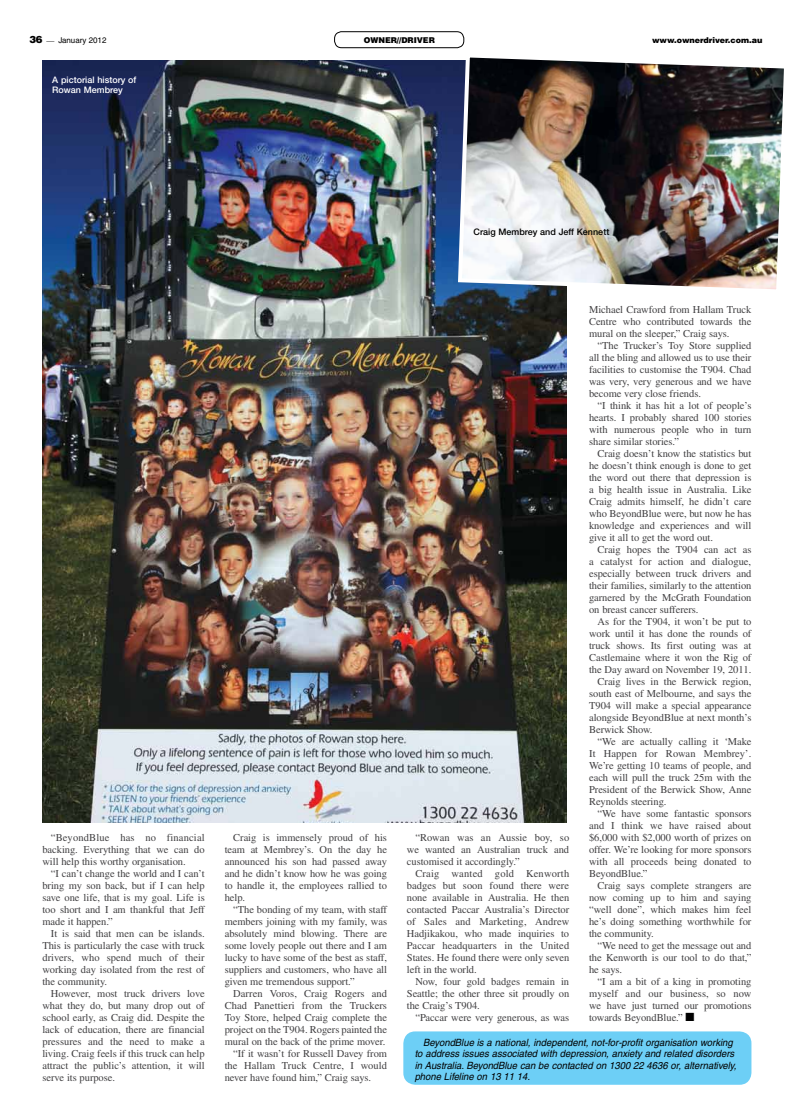
<style>
.page{position:relative;width:794px;height:1120px;background:#fff}
.page>*{position:absolute;margin:0;border:0;box-sizing:border-box;transform-origin:0 0}
.t1{font:10.5px/12px "Times";letter-spacing:-.005em;color:#414042;text-align:justify}
.t2{font:italic 10px/11.5px "Helvetica";color:#000;scale:.95 1}
.t3{font:500 9px/10px "Helvetica Neue";color:#fff}
.t4{font:500 9px "Helvetica Neue";color:#000}
.t5{font:900 8px "Helvetica";letter-spacing:-.005em;color:#000}
.t6{font:8px "Helvetica";letter-spacing:-.005em;color:#000}
.s1{font-weight:900;font-size:10px}
.s2{font-family:"Times"}
.s3{color:#000}
</style>
<div class="page">
<div style="left:334px;top:31px;width:130px;height:17px;border:1px solid #000;border-radius:7px"></div>
<img style="left:43px;top:61px;width:524px;height:761px">
<img style="left:456px;top:57px;width:328px;height:238px">
<div style="left:403px;top:1031px;width:348px;height:53px;background:#6dcff6;border-radius:12px"></div>
<p class="t6" style="left:29px;top:36px;width:79px"><span class="s1">36</span> <span class="s2">—</span> January 2012</p>
<p class="t5" style="left:364px;top:35px;width:73px">OWNER//DRIVER</p>
<p class="t5" style="left:652px;top:35px;width:112px">www.ownerdriver.com.au</p>
<p class="t3" style="left:52px;top:75px;width:86px">A pictorial history of<br>Rowan Membrey</p>
<p class="t4" style="left:473px;top:226px;width:137px">Craig Membrey and Jeff Kennett</p>
<p class="t1" style="left:42px;top:831px;width:164px;text-indent:9px">“BeyondBlue has no financial backing. Everything that we can do will help this worthy organisation.</p>
<p class="t1" style="left:42px;top:867px;width:164px;text-indent:9px">“I can’t change the world and I can’t bring my son back, but if I can help save one life, that is my goal. Life is too short and I am thankful that Jeff made it happen.”</p>
<p class="t1" style="left:42px;top:927px;width:164px;text-indent:9px">It is said that men can be islands.<br>This is particularly the case with truck drivers, who spend much of their working day isolated from the rest of the community.</p>
<p class="t1" style="left:42px;top:987px;width:164px;text-indent:9px">However, most truck drivers love what they do, but many drop out of school early, as Craig did. Despite the lack of education, there are financial pressures and the need to make a living. Craig feels if this truck can help attract the public’s attention, it will serve its purpose.</p>
<p class="t1" style="left:225px;top:831px;width:164px;text-indent:9px">Craig is immensely proud of his team at Membrey’s. On the day he announced his son had passed away and he didn’t know how he was going to handle it, the employees rallied to help.</p>
<p class="t1" style="left:225px;top:903px;width:164px;text-indent:9px">“The bonding of my team, with staff members joining with my family, was absolutely mind blowing. There are some lovely people out there and I am lucky to have some of the best as staff, suppliers and customers, who have all given me tremendous support.”</p>
<p class="t1" style="left:233px;top:987px;width:155px">Darren Voros, Craig Rogers and</p>
<p class="t1" style="left:225px;top:999px;width:164px">Chad Panettieri from the Truckers</p>
<p class="t1" style="left:225px;top:1011px;width:164px">Toy Store, helped Craig complete the</p>
<p class="t1" style="left:225px;top:1023px;width:164px">project on the T904. Rogers painted the</p>
<p class="t1" style="left:225px;top:1035px;width:162px">mural on the back of the prime mover.</p>
<p class="t1" style="left:233px;top:1047px;width:155px">“If it wasn’t for Russell Davey from</p>
<p class="t1" style="left:225px;top:1059px;width:164px">the Hallam Truck Centre, I would</p>
<p class="t1" style="left:225px;top:1071px;width:148px">never have found him,” Craig says.</p>
<p class="t1" style="left:407px;top:831px;width:164px;text-indent:9px">“Rowan was an Aussie boy, so we wanted an Australian truck and customised it accordingly.”</p>
<p class="t1" style="left:407px;top:867px;width:164px;text-indent:9px">Craig wanted gold Kenworth badges but soon found there were none available in Australia. He then contacted Paccar Australia’s Director of Sales and Marketing, Andrew Hadjikakou, who made inquiries to Paccar headquarters in the United States. He found there were only seven left in the world.</p>
<p class="t1" style="left:407px;top:975px;width:164px;text-indent:9px">Now, four gold badges remain in Seattle; the other three sit proudly on the Craig’s T904.</p>
<p class="t1" style="left:415px;top:1011px;width:155px">“Paccar were very generous, as was</p>
<p class="t1" style="left:589px;top:303px;width:164px">Michael Crawford from Hallam Truck Centre who contributed towards the mural on the sleeper,” Craig says.</p>
<p class="t1" style="left:589px;top:339px;width:164px;text-indent:8px">“The Trucker’s Toy Store supplied all the bling and allowed us to use their facilities to customise the T904. Chad was very, very generous and we have become very close friends.</p>
<p class="t1" style="left:589px;top:399px;width:164px;text-indent:9px">“I think it has hit a lot of people’s hearts. I probably shared 100 stories with numerous people who in turn share similar stories.”</p>
<p class="t1" style="left:589px;top:447px;width:164px;text-indent:9px">Craig doesn’t know the statistics but he doesn’t think enough is done to get the word out there that depression is a big health issue in Australia. Like Craig admits himself, he didn’t care who BeyondBlue were, but now he has knowledge and experiences and will give it all to get the word out.</p>
<p class="t1" style="left:589px;top:543px;width:164px;text-indent:9px">Craig hopes the T904 can act as a catalyst for action and dialogue, especially between truck drivers and their families, similarly to the attention garnered by the McGrath Foundation on breast cancer sufferers.</p>
<p class="t1" style="left:597px;top:615px;width:155px">As for the T904, it won’t be put to</p>
<p class="t1" style="left:589px;top:628px;width:164px">work until it has done the rounds of</p>
<p class="t1" style="left:589px;top:640px;width:164px">truck shows. Its first outing was at</p>
<p class="t1" style="left:589px;top:652px;width:164px">Castlemaine where it won the Rig of</p>
<p class="t1" style="left:589px;top:664px;width:164px">the Day award on November 19, 2011.</p>
<p class="t1" style="left:597px;top:676px;width:155px">Craig lives in the Berwick region,</p>
<p class="t1" style="left:589px;top:688px;width:164px">south east of Melbourne, and says the</p>
<p class="t1" style="left:589px;top:700px;width:164px">T904 will make a special appearance</p>
<p class="t1" style="left:589px;top:712px;width:164px">alongside BeyondBlue at next month’s</p>
<p class="t1" style="left:589px;top:724px;width:65px">Berwick Show.</p>
<p class="t1" style="left:597px;top:736px;width:155px">“We are actually calling it ‘Make</p>
<p class="t1" style="left:589px;top:748px;width:164px">It Happen for Rowan Membrey’.</p>
<p class="t1" style="left:589px;top:760px;width:164px">We’re getting 10 teams of people, and</p>
<p class="t1" style="left:589px;top:772px;width:164px">each will pull the truck 25m with the</p>
<p class="t1" style="left:589px;top:784px;width:164px">President of the Berwick Show, Anne</p>
<p class="t1" style="left:589px;top:796px;width:79px">Reynolds steering.</p>
<p class="t1" style="left:597px;top:808px;width:155px">“We have some fantastic sponsors</p>
<p class="t1" style="left:589px;top:820px;width:164px">and I think we have raised about</p>
<p class="t1" style="left:589px;top:832px;width:164px">$6,000 with $2,000 worth of prizes on</p>
<p class="t1" style="left:589px;top:844px;width:164px">offer. We’re looking for more sponsors</p>
<p class="t1" style="left:589px;top:856px;width:164px">with all proceeds being donated to</p>
<p class="t1" style="left:589px;top:868px;width:60px">BeyondBlue.”</p>
<p class="t1" style="left:597px;top:880px;width:155px">Craig says complete strangers are</p>
<p class="t1" style="left:589px;top:892px;width:164px">now coming up to him and saying</p>
<p class="t1" style="left:589px;top:904px;width:164px">“well done”, which makes him feel</p>
<p class="t1" style="left:589px;top:916px;width:164px">he’s doing something worthwhile for</p>
<p class="t1" style="left:589px;top:928px;width:66px">the community.</p>
<p class="t1" style="left:597px;top:940px;width:155px">“We need to get the message out and</p>
<p class="t1" style="left:589px;top:952px;width:164px">the Kenworth is our tool to do that,”</p>
<p class="t1" style="left:589px;top:964px;width:35px">he says.</p>
<p class="t1" style="left:597px;top:976px;width:155px">“I am a bit of a king in promoting</p>
<p class="t1" style="left:589px;top:988px;width:164px">myself and our business, so now</p>
<p class="t1" style="left:589px;top:1000px;width:164px">we have just turned our promotions</p>
<p class="t1" style="left:589px;top:1012px;width:107px">towards BeyondBlue.” <span class="s3">■</span></p>
<p class="t2" style="left:415px;top:1036px;width:340px;text-indent:9px">BeyondBlue is a national, independent, not-for-profit organisation working to address issues associated with depression, anxiety and related disorders in Australia. BeyondBlue can be contacted on 1300 22 4636 or, alternatively, phone Lifeline on 13 11 14.</p>
</div>
